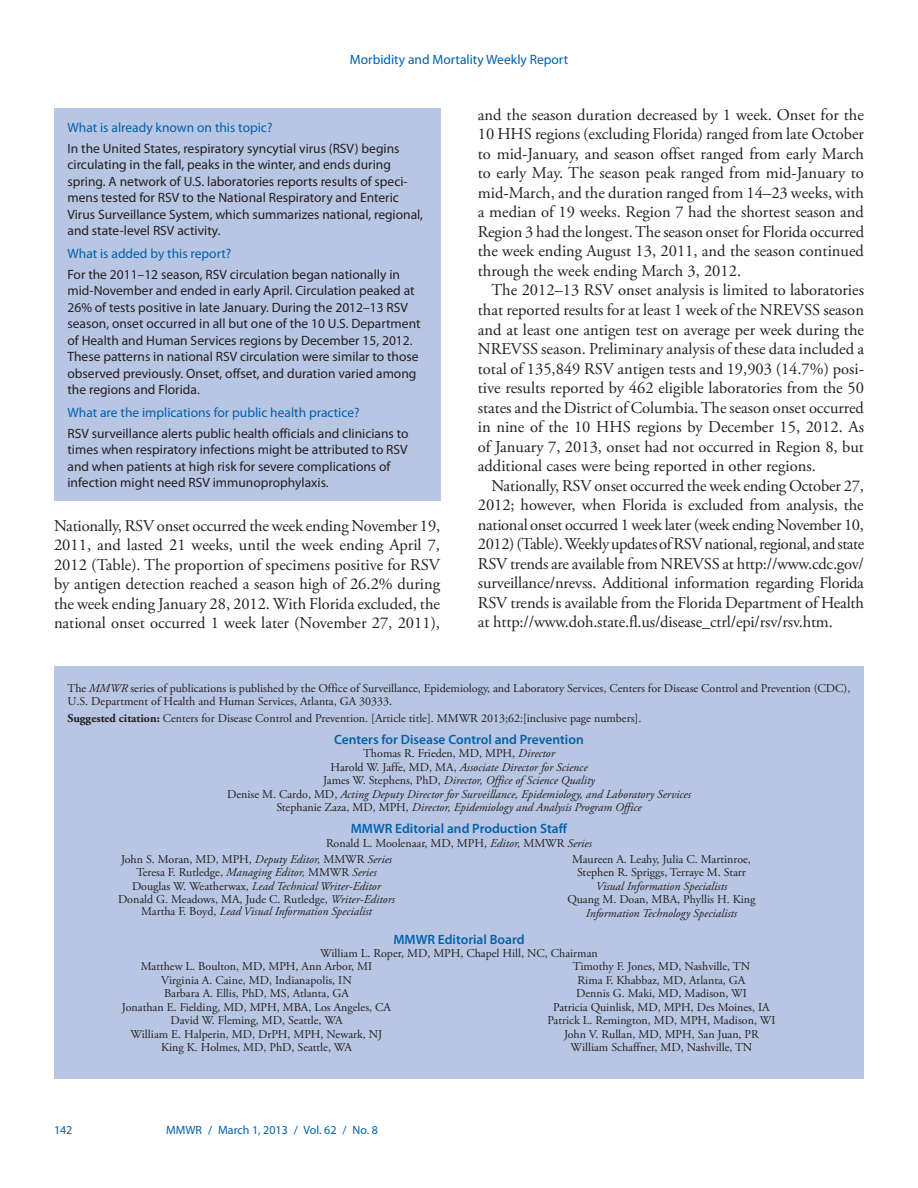
<style>
.page{position:relative;width:918px;height:1188px;background:#fff}
.page>*{position:absolute;margin:0;border:0;box-sizing:border-box;transform-origin:0 0}
.body_copy{font:16.5px/19.5px "Adobe Garamond Pro";color:#231f20;text-align:justify}
.fb_answer{font:13.5px/16.5px "Myriad Pro";color:#231f20}
.fb_question{font:13.5px "Myriad Pro";color:#0161ab}
.t1{font:600 13.5px "Myriad Pro";color:#0161ab}
.t2{font:12px/13.5px "Adobe Garamond Pro";color:#231f20;text-align:center}
.t3{font:italic 12px/13.5px "Adobe Garamond Pro";color:#231f20;text-align:center}
.footer_left{font:12px "Myriad Pro";color:#0161ab}
.s1{font-style:italic}
.s2{font-weight:700}
.s3{font-style:normal}
</style>
<div class="page">
<div style="left:54px;top:666px;width:810px;height:413px;background:#b8c6e3"></div>
<div style="left:54px;top:108px;width:386px;height:393px;background:#b8c6e3"></div>
<p class="fb_question" style="left:350px;top:51px;width:220px">Morbidity and Mortality Weekly Report</p>
<p class="fb_question" style="left:68px;top:119px;width:206px">What is already known on this topic?</p>
<p class="fb_answer" style="left:68px;top:140px;width:357px">In the United States, respiratory syncytial virus (RSV) begins circulating in the fall, peaks in the winter, and ends during spring. A network of U.S. laboratories reports results of speci&shy;mens tested for RSV to the National Respiratory and Enteric Virus Surveillance System, which summarizes national, regional, and state-level RSV activity.</p>
<p class="fb_question" style="left:68px;top:245px;width:165px">What is added by this report?</p>
<p class="fb_answer" style="left:68px;top:266px;width:355px">For the 2011–12 season, RSV circulation began nationally in mid-November and ended in early April. Circulation peaked at 26% of tests positive in late January. During the 2012–13 RSV season, onset occurred in all but one of the 10 U.S. Department of Health and Human Services regions by December 15, 2012.<br>These patterns in national RSV circulation were similar to those observed previously. Onset, offset, and duration varied among the regions and Florida.</p>
<p class="fb_question" style="left:68px;top:404px;width:294px">What are the implications for public health practice?</p>
<p class="fb_answer" style="left:68px;top:425px;width:343px">RSV surveillance alerts public health officials and clinicians to times when respiratory infections might be attributed to RSV and when patients at high risk for severe complications of infection might need RSV immunoprophylaxis.</p>
<p class="body_copy" style="left:54px;top:516px;width:388px">Nationally, RSV onset occurred the week ending November 19, 2011, and lasted 21 weeks, until the week ending April 7, 2012 (Table). The proportion of specimens positive for RSV by antigen detection reached a season high of 26.2% during the week ending January 28, 2012. With Florida excluded, the national onset occurred 1 week later (November 27, 2011),</p>
<p class="body_copy" style="left:478px;top:106px;width:388px">and the season duration decreased by 1 week. Onset for the 10 HHS regions (excluding Florida) ranged from late October to mid-January, and season offset ranged from early March to early May. The season peak ranged from mid-January to mid-March, and the duration ranged from 14–23 weeks, with a median of 19 weeks. Region 7 had the shortest season and Region 3 had the longest. The season onset for Florida occurred the week ending August 13, 2011, and the season continued through the week ending March 3, 2012.</p>
<p class="body_copy" style="left:478px;top:281px;width:388px;text-indent:13px">The 2012–13 RSV onset analysis is limited to laboratories that reported results for at least 1 week of the NREVSS season and at least one antigen test on average per week during the NREVSS season. Preliminary analysis of these data included a total of 135,849 RSV antigen tests and 19,903 (14.7%) posi&shy;tive results reported by 462 eligible laboratories from the 50 states and the District of Columbia. The season onset occurred in nine of the 10 HHS regions by December 15, 2012. As of January 7, 2013, onset had not occurred in Region 8, but additional cases were being reported in other regions.</p>
<p class="body_copy" style="left:478px;top:476px;width:388px;text-indent:13px">Nationally, RSV onset occurred the week ending October 27, 2012; however, when Florida is excluded from analysis, the national onset occurred 1 week later (week ending November 10, 2012) (Table). Weekly updates of RSV national, regional, and state RSV trends are available from NREVSS at http://www.cdc.gov/ surveillance/nrevss. Additional information regarding Florida RSV trends is available from the Florida Department of Health at http://www.doh.state.fl.us/disease_ctrl/epi/rsv/rsv.htm.</p>
<p class="t2" style="left:68px;top:682px;width:784px;text-align:left">The <span class="s1">MMWR</span> series of publications is published by the Office of Surveillance, Epidemiology, and Laboratory Services, Centers for Disease Control and Prevention (CDC),<br>U.S. Department of Health and Human Services, Atlanta, GA 30333.</p>
<p class="t2" style="left:68px;top:712px;width:575px"><span class="s2">Suggested citation:</span> Centers for Disease Control and Prevention. [Article title]. MMWR 2013;62:[inclusive page numbers].</p>
<p class="t1" style="left:334px;top:731px;width:251px">Centers for Disease Control and Prevention</p>
<p class="t3" style="left:227px;top:747px;width:465px"><span class="s3">Thomas R. Frieden, MD, MPH,</span> Director<br><span class="s3">Harold W. Jaffe, MD, MA,</span> Associate Director for Science<br><span class="s3">James W. Stephens, PhD,</span> Director, Office of Science Quality<br><span class="s3">Denise M. Cardo, MD,</span> Acting Deputy Director for Surveillance, Epidemiology, and Laboratory Services <span class="s3">Stephanie Zaza, MD, MPH,</span> Director, Epidemiology and Analysis Program Office</p>
<p class="t1" style="left:351px;top:820px;width:218px">MMWR Editorial and Production Staff</p>
<p class="t2" style="left:121px;top:835px;width:472px;line-height:15.9px;text-align:left;text-indent:205px">Ronald L. Moolenaar, MD, MPH, <span class="s1">Editor,</span> MMWR <span class="s1">Series<br></span>John S. Moran, MD, MPH, <span class="s1">Deputy Editor,</span> MMWR <span class="s1">Series</span></p>
<p class="t2" style="left:118px;top:866px;width:278px">Teresa F. Rutledge, <span class="s1">Managing Editor,</span> MMWR <span class="s1">Series<br></span>Douglas W. Weatherwax, <span class="s1">Lead Technical Writer-Editor<br></span>Donald G. Meadows, MA, Jude C. Rutledge, <span class="s1">Writer-Editors</span></p>
<p class="t3" style="left:141px;top:905px;width:232px"><span class="s3">Martha F. Boyd,</span> Lead Visual Information Specialist</p>
<p class="t2" style="left:572px;top:852px;width:180px">Maureen A. Leahy, Julia C. Martinroe,<br>Stephen R. Spriggs, Terraye M. Starr</p>
<p class="t3" style="left:596px;top:879px;width:133px">Visual Information Specialists</p>
<p class="t2" style="left:567px;top:893px;width:190px">Quang M. Doan, MBA, Phyllis H. King</p>
<p class="t3" style="left:586px;top:906px;width:153px">Information Technology Specialists</p>
<p class="t1" style="left:393px;top:931px;width:133px">MMWR Editorial Board</p>
<p class="t2" style="left:320px;top:947px;width:279px">William L. Roper, MD, MPH, Chapel Hill, NC, Chairman</p>
<p class="t2" style="left:141px;top:960px;width:233px">Matthew L. Boulton, MD, MPH, Ann Arbor, MI</p>
<p class="t2" style="left:161px;top:974px;width:192px">Virginia A. Caine, MD, Indianapolis, IN</p>
<p class="t2" style="left:164px;top:987px;width:186px">Barbara A. Ellis, PhD, MS, Atlanta, GA</p>
<p class="t2" style="left:122px;top:1001px;width:271px">Jonathan E. Fielding, MD, MPH, MBA, Los Angeles, CA</p>
<p class="t2" style="left:170px;top:1014px;width:174px">David W. Fleming, MD, Seattle, WA</p>
<p class="t2" style="left:131px;top:1028px;width:253px">William E. Halperin, MD, DrPH, MPH, Newark, NJ</p>
<p class="t2" style="left:161px;top:1041px;width:192px">King K. Holmes, MD, PhD, Seattle, WA</p>
<p class="t2" style="left:548px;top:960px;width:229px">Timothy F. Jones, MD, Nashville, TN<br>Rima F. Khabbaz, MD, Atlanta, GA<br>Dennis G. Maki, MD, Madison, WI<br>Patricia Quinlisk, MD, MPH, Des Moines, IA Patrick L. Remington, MD, MPH, Madison, WI John V. Rullan, MD, MPH, San Juan, PR William Schaffner, MD, Nashville, TN</p>
<p class="footer_left" style="left:54px;top:1123px;width:20px">142</p>
<p class="footer_left" style="left:166px;top:1123px;width:213px">MMWR / March 1, 2013 / Vol. 62 / No. 8</p>
</div>
